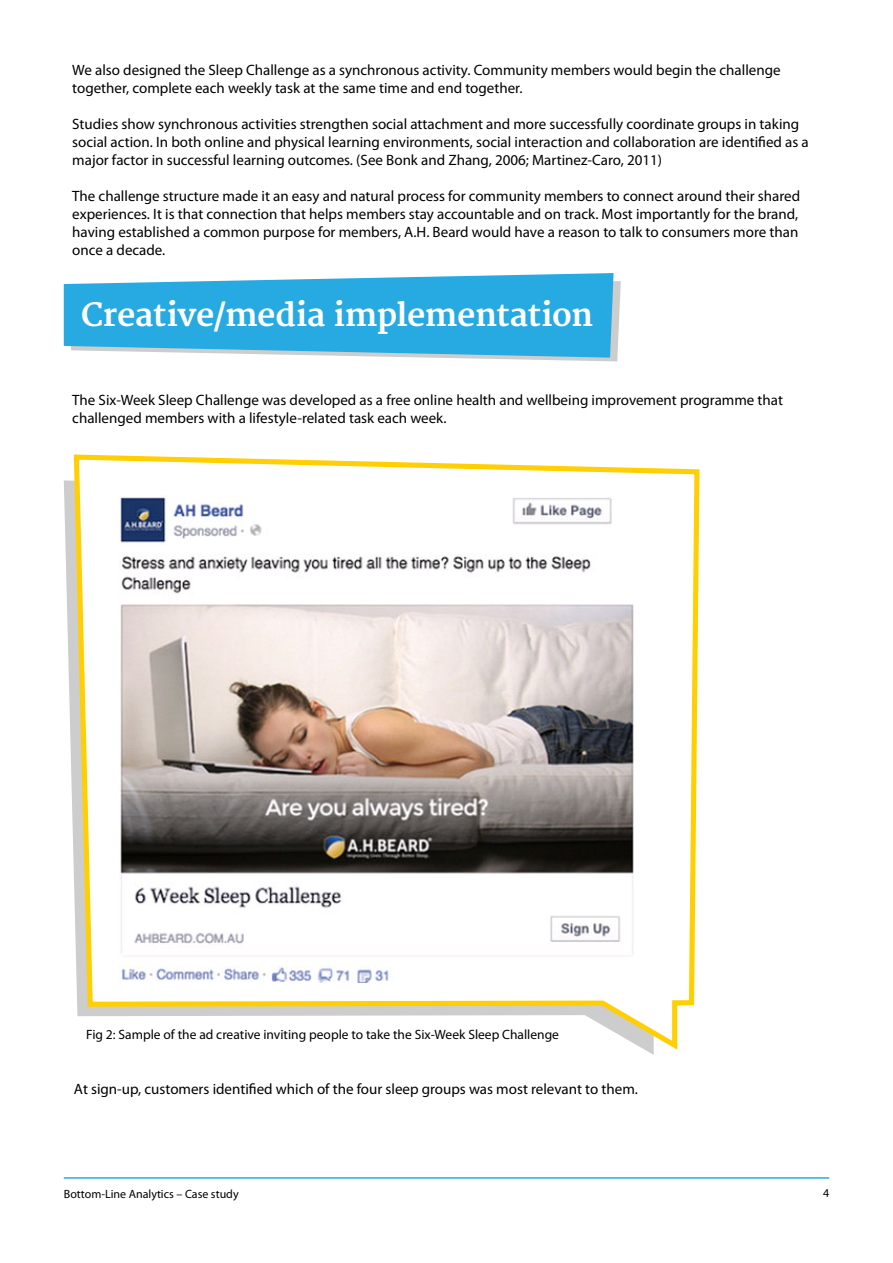
<style>
.page{position:relative;width:893px;height:1263px;background:#fff}
.page>*{position:absolute;margin:0;border:0;box-sizing:border-box;transform-origin:0 0}
.t1{font:700 31.5px "Merriweather";letter-spacing:-.015em;color:#fff}
.t2{font:15px/18px "Myriad Pro";color:#000}
.t3{font:13.5px "Myriad Pro";color:#000}
.t4{font:12px "Myriad Pro";color:#000}
</style>
<div class="page">
<hr style="left:64px;top:1177px;width:765px;height:2px;background:#27aae1">
<svg style="left:458px;top:281px;width:163px;height:80px"></svg>
<svg style="left:64px;top:273px;width:550px;height:85px;background:#43b3e3"></svg>
<svg style="left:71px;top:454px;width:631px;height:725px"></svg>
<img style="left:119px;top:495px;width:515px;height:488px">
<p class="t2" style="left:72px;top:61px;width:710px">We also designed the Sleep Challenge as a synchronous activity. Community members would begin the challenge together, complete each weekly task at the same time and end together.</p>
<p class="t2" style="left:72px;top:115px;width:738px">Studies show synchronous activities strengthen social attachment and more successfully coordinate groups in taking social action. In both online and physical learning environments, social interaction and collaboration are identified as a major factor in successful learning outcomes. (See Bonk and Zhang, 2006; Martinez-Caro, 2011)</p>
<p class="t2" style="left:72px;top:187px;width:729px">The challenge structure made it an easy and natural process for community members to connect around their shared experiences. It is that connection that helps members stay accountable and on track. Most importantly for the brand, having established a common purpose for members, A.H. Beard would have a reason to talk to consumers more than once a decade.</p>
<h1 class="t1" style="left:81px;top:296px;width:514px">Creative/media implementation</h1>
<p class="t2" style="left:72px;top:390px;width:712px">The Six-Week Sleep Challenge was developed as a free online health and wellbeing improvement programme that challenged members with a lifestyle-related task each week.</p>
<p class="t3" style="left:86px;top:1026px;width:474px">Fig 2: Sample of the ad creative inviting people to take the Six-Week Sleep Challenge</p>
<p class="t2" style="left:74px;top:1079px;width:565px">At sign-up, customers identified which of the four sleep groups was most relevant to them.</p>
<p class="t4" style="left:64px;top:1186px;width:176px">Bottom-Line Analytics – Case study</p>
<p class="t4" style="left:823px;top:1186px;width:8px">4</p>
</div>
